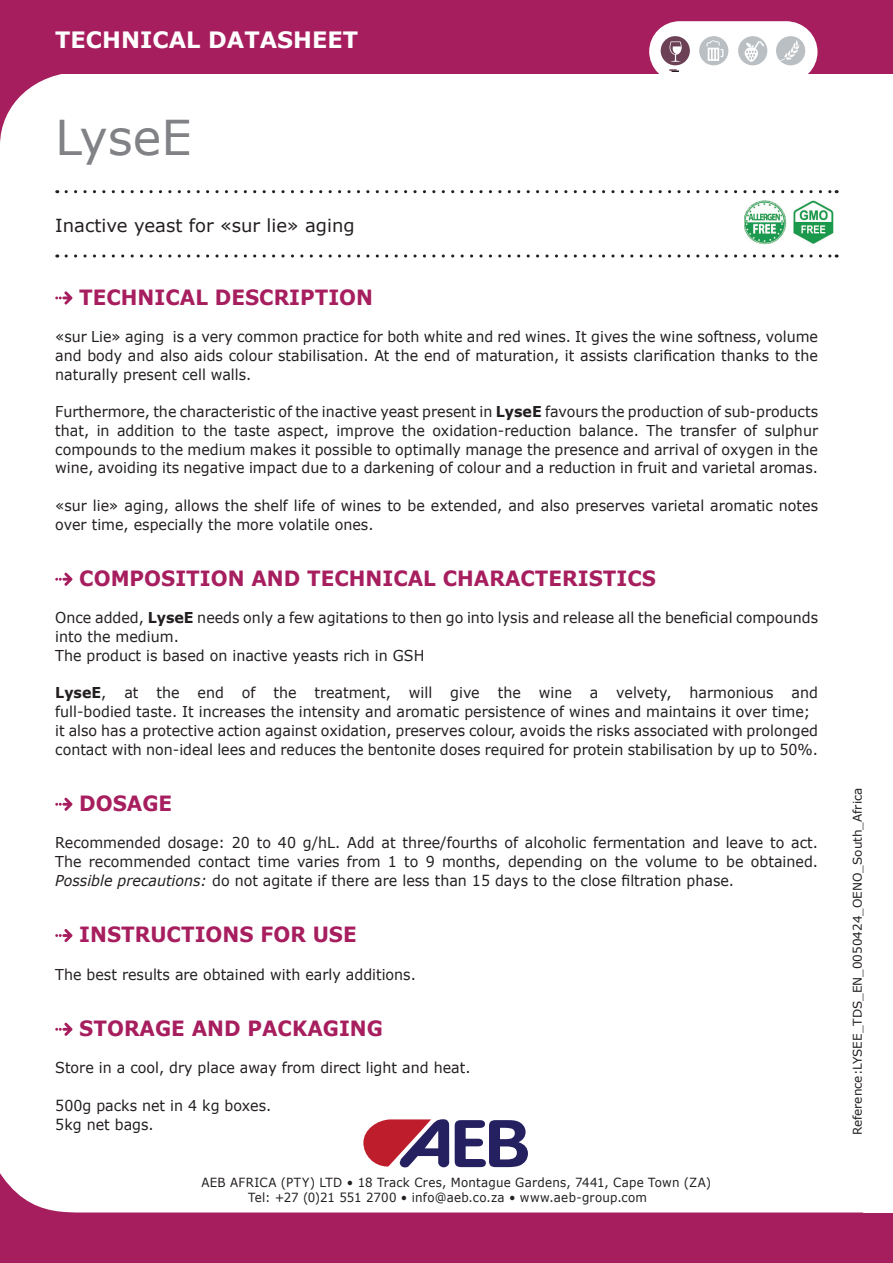
<style>
.page{position:relative;width:893px;height:1263px;background:#fff}
.page>*{position:absolute;margin:0;border:0;box-sizing:border-box;transform-origin:0 0}
.t1{font:48px "Verdana";color:#808285}
.t2{font:700 22.5px "Verdana";color:#fff}
.t3{font:700 21px "Verdana";color:#a71e5f;scale:.95 1}
.t4{font:18px "Verdana";color:#231f20}
.t5{font:15px/18.8px "Verdana";color:#231f20;scale:.95 1}
.t6{font:12.6px/15.1px "Verdana";letter-spacing:.025em;color:#231f20;scale:.94 1}
.t7{font:12px "Verdana";color:#231f20}
.s1{font-weight:700}
.s2{font-style:italic}
</style>
<div class="page">
<div style="left:0;top:0;width:893px;height:73px;background:#a71e5f"></div>
<svg style="left:0;top:28px;width:863px;height:115px"></svg>
<svg style="left:0;top:1119px;width:528px;height:93px"></svg>
<div style="left:0;top:1212px;width:893px;height:51px;background:#a71e5f"></div>
<svg style="left:66px;top:190px;width:771px;height:3px"></svg>
<svg style="left:66px;top:254px;width:771px;height:4px"></svg>
<svg style="left:649px;top:21px;width:167px;height:61px"></svg>
<div style="left:650px;top:22px;width:167px;height:60px;background:#fff;border-radius:30px"></div>
<div style="left:776px;top:36px;width:29px;height:29px;background:#babfc3;border-radius:50%"></div>
<svg style="left:780px;top:40px;width:20px;height:21px"></svg>
<div style="left:738px;top:36px;width:29px;height:29px;background:#babfc3;border-radius:50%"></div>
<div style="left:661px;top:36px;width:29px;height:29px;background:#6c4156;border-radius:50%"></div>
<div style="left:699px;top:36px;width:29px;height:29px;background:#babfc3;border-radius:50%"></div>
<svg style="left:706px;top:40px;width:17px;height:21px"></svg>
<svg style="left:670px;top:41px;width:12px;height:21px"></svg>
<svg style="left:745px;top:41px;width:20px;height:21px"></svg>
<img style="left:744px;top:201px;width:90px;height:44px">
<svg style="left:55px;top:291px;width:17px;height:13px"></svg>
<svg style="left:55px;top:573px;width:17px;height:13px"></svg>
<svg style="left:55px;top:798px;width:17px;height:13px"></svg>
<svg style="left:55px;top:929px;width:17px;height:13px"></svg>
<svg style="left:55px;top:1023px;width:17px;height:13px"></svg>
<svg style="left:669px;top:69px;width:10px;height:3px"></svg>
<h2 class="t2" style="left:55px;top:24px;width:304px">TECHNICAL DATASHEET</h2>
<h1 class="t1" style="left:55px;top:105px;width:138px">LyseE</h1>
<p class="t4" style="left:55px;top:213px;width:301px">Inactive yeast for «sur lie» aging</p>
<h3 class="t3" style="left:79px;top:282px;width:311px">TECHNICAL DESCRIPTION</h3>
<p class="t5" style="left:55px;top:327px;width:804px;text-align:justify">«sur Lie» aging is a very common practice for both white and red wines. It gives the wine softness, volume and body and also aids colour stabilisation. At the end of maturation, it assists clarification thanks to the naturally present cell walls.</p>
<p class="t5" style="left:55px;top:402px;width:804px;text-align:justify">Furthermore, the characteristic of the inactive yeast present in <span class="s1">LyseE</span> favours the production of sub-products that, in addition to the taste aspect, improve the oxidation-reduction balance. The transfer of sulphur compounds to the medium makes it possible to optimally manage the presence and arrival of oxygen in the wine, avoiding its negative impact due to a darkening of colour and a reduction in fruit and varietal aromas.</p>
<p class="t5" style="left:55px;top:496px;width:804px">«sur lie» aging, allows the shelf life of wines to be extended, and also preserves varietal aromatic notes over time, especially the more volatile ones.</p>
<h3 class="t3" style="left:79px;top:563px;width:609px">COMPOSITION AND TECHNICAL CHARACTERISTICS</h3>
<p class="t5" style="left:55px;top:608px;width:804px">Once added, <span class="s1">LyseE</span> needs only a few agitations to then go into lysis and release all the beneficial compounds into the medium.<br>The product is based on inactive yeasts rich in GSH</p>
<p class="t5" style="left:55px;top:683px;width:804px"><span class="s1">LyseE</span>, at the end of the treatment, will give the wine a velvety, harmonious and full-bodied taste. It increases the intensity and aromatic persistence of wines and maintains it over time; it also has a protective action against oxidation, preserves colour, avoids the risks associated with prolonged contact with non-ideal lees and reduces the bentonite doses required for protein stabilisation by up to 50%.</p>
<h3 class="t3" style="left:79px;top:788px;width:99px">DOSAGE</h3>
<p class="t5" style="left:55px;top:833px;width:804px;text-align:justify">Recommended dosage: 20 to 40 g/hL. Add at three/fourths of alcoholic fermentation and leave to act.<br>The recommended contact time varies from 1 to 9 months, depending on the volume to be obtained.<br><span class="s2">Possible precautions:</span> do not agitate if there are less than 15 days to the close filtration phase.</p>
<h3 class="t3" style="left:79px;top:919px;width:294px">INSTRUCTIONS FOR USE</h3>
<p class="t5" style="left:55px;top:964px;width:381px">The best results are obtained with early additions.</p>
<h3 class="t3" style="left:79px;top:1013px;width:321px">STORAGE AND PACKAGING</h3>
<p class="t5" style="left:55px;top:1058px;width:439px">Store in a cool, dry place away from direct light and heat.</p>
<p class="t5" style="left:55px;top:1096px;width:229px">500g packs net in 4 kg boxes.<br>5kg net bags.</p>
<p class="t6" style="left:248px;top:1175px;width:494px;text-indent:-47px">AEB AFRICA (PTY) LTD • 18 Track Cres, Montague Gardens, 7441, Cape Town (ZA)<br>Tel: +27 (0)21 551 2700 • info@aeb.co.za • www.aeb-group.com</p>
<p class="t7" style="left:849px;top:1135px;width:349px;rotate:-90deg">Reference:LYSEE_TDS_EN_0050424_OENO_South_Africa</p>
</div>
